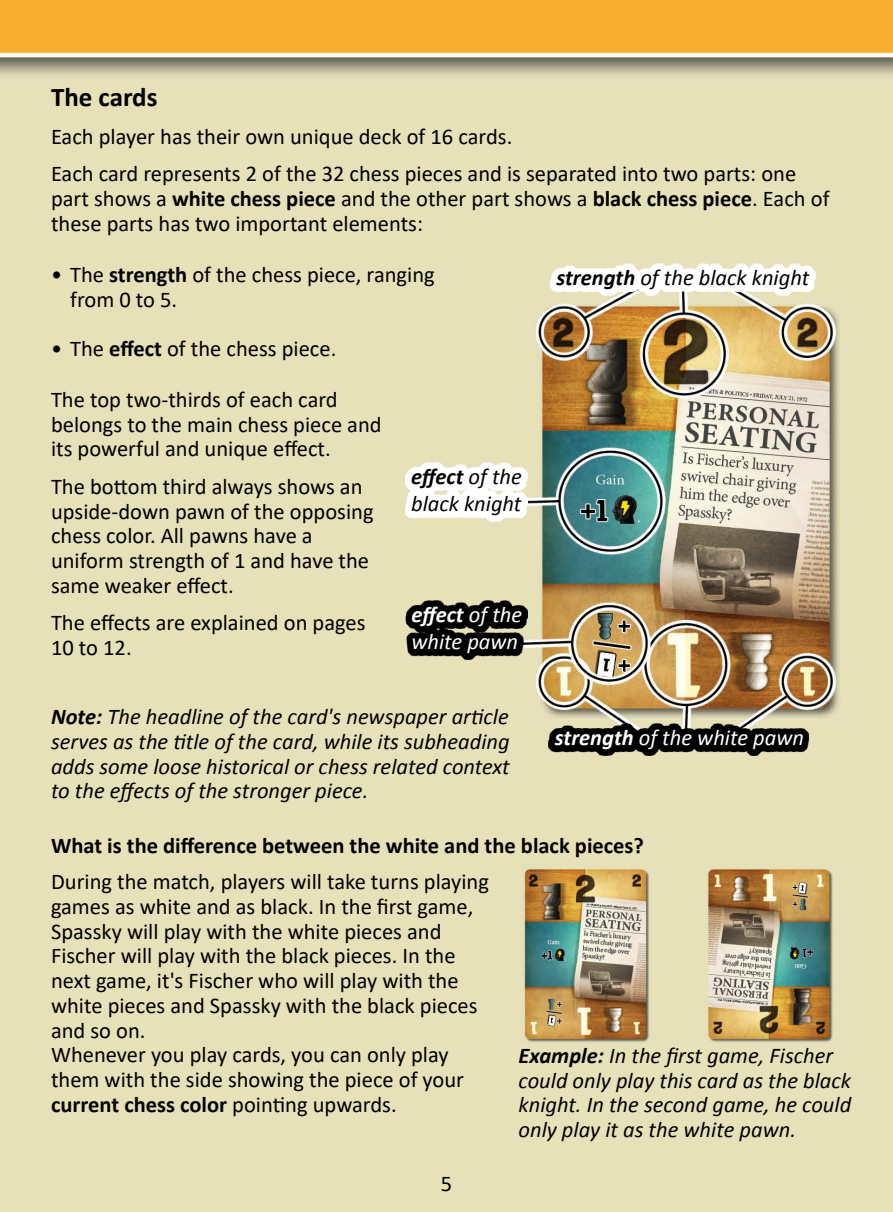
<style>
.page{position:relative;width:893px;height:1212px;background:#fff}
.page>*{position:absolute;margin:0;border:0;box-sizing:border-box;transform-origin:0 0}
.t1{font:700 27px "Calibri";color:#000}
.t2{font:22.5px/24.8px "Calibri";color:#000}
.t3{font:italic 22.5px/24.8px "Calibri";color:#000}
.t4{font:700 22.5px "Calibri";color:#000}
.t5{font:italic 22.5px/27px "Calibri";color:#fff}
.s1{font-weight:700}
</style>
<div class="page">
<img style="left:0;top:0;width:893px;height:1212px">
<svg style="left:550px;top:263px;width:266px;height:32px"></svg>
<div style="left:405px;top:462px;width:123px;height:59px;background:#fff"></div>
<svg style="left:406px;top:600px;width:122px;height:59px;background:#2a2922"></svg>
<svg style="left:548px;top:723px;width:261px;height:33px;background:#38372e"></svg>
<p class="t1" style="left:51px;top:80px;width:108px">The cards</p>
<p class="t2" style="left:51px;top:117px;width:747px;line-height:37.6px">Each player has their own unique deck of 16 cards.<br>Each card represents 2 of the 32 chess pieces and is separated into two parts: one</p>
<p class="t2" style="left:51px;top:186px;width:780px">part shows a <span class="s1">white chess piece</span> and the other part shows a <span class="s1">black chess piece</span>. Each of these parts has two important elements:</p>
<p class="t2" style="left:70px;top:261px;width:366px;text-indent:-19px">• The <span class="s1">strength</span> of the chess piece, ranging from 0 to 5.</p>
<p class="t2" style="left:51px;top:336px;width:287px">• The <span class="s1">effect</span> of the chess piece.</p>
<p class="t2" style="left:51px;top:386px;width:332px">The top two-thirds of each card belongs to the main chess piece and its powerful and unique effect.</p>
<p class="t2" style="left:51px;top:473px;width:324px">The bottom third always shows an upside-down pawn of the opposing chess color. All pawns have a uniform strength of 1 and have the same weaker effect.</p>
<p class="t2" style="left:51px;top:610px;width:316px">The effects are explained on pages<br>10 to 12.</p>
<p class="t3" style="left:556px;top:264px;width:254px"><span class="s1">strength</span> of the black knight</p>
<p class="t3" style="left:411px;top:462px;width:112px;line-height:27px"><span class="s1">effect</span> of the black knight</p>
<p class="t5" style="left:411px;top:600px;width:112px"><span class="s1">effect</span> of the white pawn</p>
<p class="t3" style="left:51px;top:703px;width:460px;text-align:justify"><span class="s1">Note:</span> The headline of the card's newspaper article serves as the title of the card, while its subheading adds some loose historical or chess related context to the effects of the stronger piece.</p>
<p class="t5" style="left:555px;top:723px;width:251px"><span class="s1">strength</span> of the white pawn</p>
<p class="t4" style="left:51px;top:831px;width:594px">What is the difference between the white and the black pieces?</p>
<p class="t2" style="left:51px;top:869px;width:439px">During the match, players will take turns playing games as white and as black. In the first game, Spassky will play with the white pieces and Fischer will play with the black pieces. In the next game, it's Fischer who will play with the white pieces and Spassky with the black pieces and so on.<br>Whenever you play cards, you can only play them with the side showing the piece of your <span class="s1">current chess color</span> pointing upwards.</p>
<p class="t2" style="left:441px;top:1171px;width:13px">5</p>
<p class="t3" style="left:519px;top:1042px;width:334px"><span class="s1">Example:</span> In the first game, Fischer could only play this card as the black knight. In the second game, he could only play it as the white pawn.</p>
</div>
